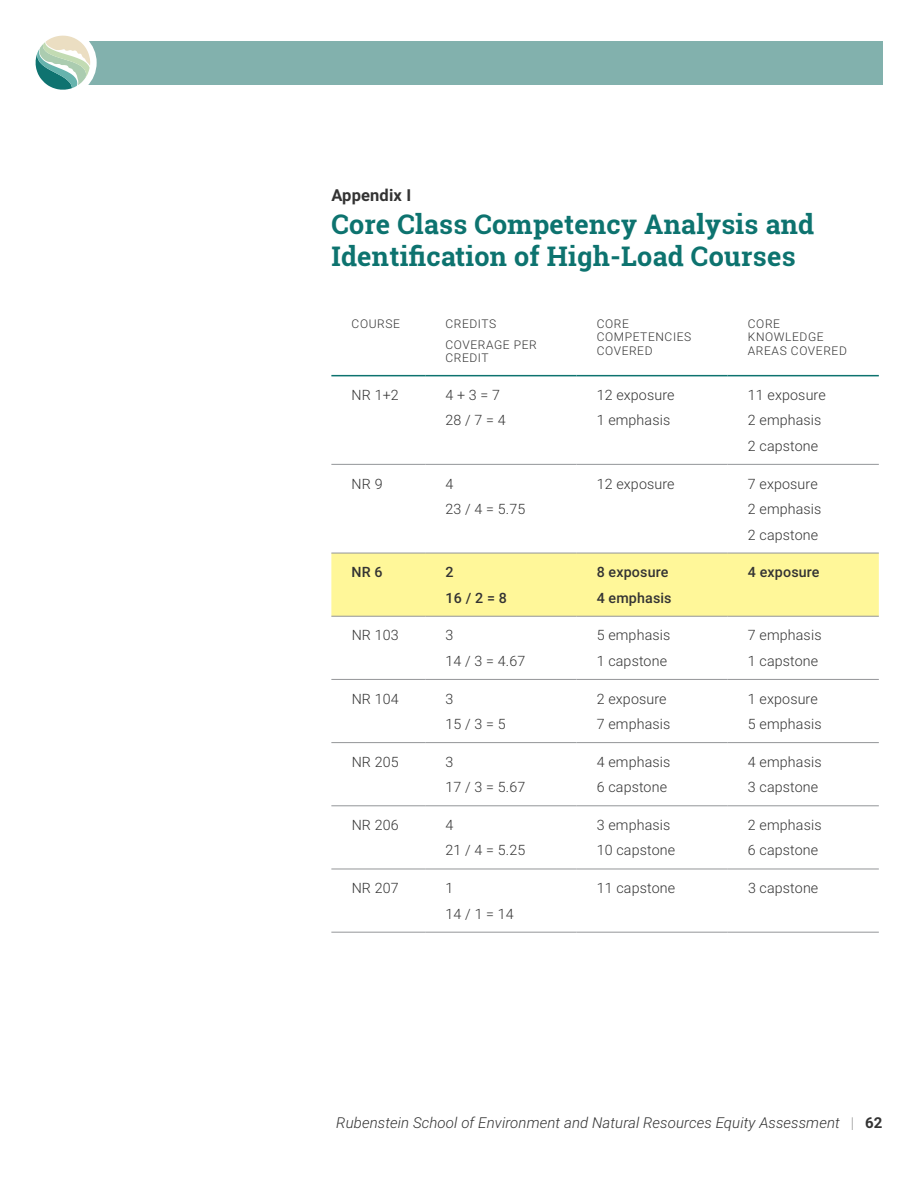
<style>
.page{position:relative;width:918px;height:1188px;background:#fff}
.page>*{position:absolute;margin:0;border:0;box-sizing:border-box;transform-origin:0 0}
.t1{font:700 27px/32.4px "Roboto Slab";letter-spacing:.01em;color:#0d736f}
.t2{font:700 16.5px "Roboto";letter-spacing:.01em;color:#333}
.t3{font:italic 300 15px "Roboto";letter-spacing:.005em;color:#333}
.t4{font:300 14.25px/25.5px "Roboto";letter-spacing:.01em;color:#333}
.t5{font:500 14.25px/25.5px "Roboto";letter-spacing:.01em;color:#333}
.t6{font:300 12px/13.5px "Roboto";letter-spacing:.05em;color:#333}
.s1{font-style:normal;color:#999}
.s2{font-weight:700;font-style:normal}
</style>
<div class="page">
<div style="left:65px;top:41px;width:817px;height:43px;background:#82b1ad"></div>
<div style="left:29px;top:29px;width:68px;height:67px;background:#fff;border-radius:50%"></div>
<svg style="left:36px;top:36px;width:54px;height:54px"></svg>
<div style="left:331px;top:554px;width:548px;height:62px;background:#fff799"></div>
<hr style="left:331px;top:464px;width:94px;height:1px;background:#939598">
<hr style="left:425px;top:464px;width:151px;height:1px;background:#939598">
<hr style="left:576px;top:464px;width:152px;height:1px;background:#939598">
<hr style="left:728px;top:464px;width:151px;height:1px;background:#939598">
<hr style="left:331px;top:553px;width:94px;height:1px;background:#939598">
<hr style="left:425px;top:553px;width:151px;height:1px;background:#939598">
<hr style="left:576px;top:553px;width:152px;height:1px;background:#939598">
<hr style="left:728px;top:553px;width:151px;height:1px;background:#939598">
<hr style="left:331px;top:616px;width:94px;height:1px;background:#939598">
<hr style="left:425px;top:616px;width:151px;height:1px;background:#939598">
<hr style="left:576px;top:616px;width:152px;height:1px;background:#939598">
<hr style="left:728px;top:616px;width:151px;height:1px;background:#939598">
<hr style="left:331px;top:679px;width:94px;height:1px;background:#939598">
<hr style="left:425px;top:679px;width:151px;height:1px;background:#939598">
<hr style="left:576px;top:679px;width:152px;height:1px;background:#939598">
<hr style="left:728px;top:679px;width:151px;height:1px;background:#939598">
<hr style="left:331px;top:742px;width:94px;height:1px;background:#939598">
<hr style="left:425px;top:742px;width:151px;height:1px;background:#939598">
<hr style="left:576px;top:742px;width:152px;height:1px;background:#939598">
<hr style="left:728px;top:742px;width:151px;height:1px;background:#939598">
<hr style="left:331px;top:805px;width:94px;height:1px;background:#939598">
<hr style="left:425px;top:805px;width:151px;height:1px;background:#939598">
<hr style="left:576px;top:805px;width:152px;height:1px;background:#939598">
<hr style="left:728px;top:805px;width:151px;height:1px;background:#939598">
<hr style="left:331px;top:869px;width:94px;height:1px;background:#939598">
<hr style="left:425px;top:869px;width:151px;height:1px;background:#939598">
<hr style="left:576px;top:869px;width:152px;height:1px;background:#939598">
<hr style="left:728px;top:869px;width:151px;height:1px;background:#939598">
<hr style="left:331px;top:932px;width:94px;height:1px;background:#939598">
<hr style="left:425px;top:932px;width:151px;height:1px;background:#939598">
<hr style="left:576px;top:932px;width:152px;height:1px;background:#939598">
<hr style="left:728px;top:932px;width:151px;height:1px;background:#939598">
<hr style="left:331px;top:375px;width:94px;height:1px;background:#0d736f">
<hr style="left:425px;top:375px;width:151px;height:1px;background:#0d736f">
<hr style="left:576px;top:375px;width:152px;height:1px;background:#0d736f">
<hr style="left:728px;top:375px;width:151px;height:1px;background:#0d736f">
<p class="t2" style="left:331px;top:184px;width:81px">Appendix I</p>
<h1 class="t1" style="left:331px;top:207px;width:484px">Core Class Competency Analysis and<br>Identification of High-Load Courses</h1>
<p class="t6" style="left:352px;top:316px;width:50px">COURSE</p>
<p class="t6" style="left:445px;top:312px;width:93px;line-height:21px">CREDITS<br>COVERAGE PER</p>
<p class="t6" style="left:445px;top:351px;width:45px">CREDIT</p>
<p class="t6" style="left:597px;top:316px;width:96px">CORE<br>COMPETENCIES<br>COVERED</p>
<p class="t6" style="left:748px;top:316px;width:100px">CORE<br>KNOWLEDGE<br>AREAS COVERED</p>
<p class="t4" style="left:352px;top:382px;width:49px">NR 1+2</p>
<p class="t4" style="left:445px;top:382px;width:62px">4 + 3 = 7<br>28 / 7 = 4</p>
<p class="t4" style="left:597px;top:382px;width:79px">12 exposure<br>1 emphasis</p>
<p class="t4" style="left:748px;top:382px;width:79px">11 exposure<br>2 emphasis<br>2 capstone</p>
<p class="t4" style="left:352px;top:470px;width:32px">NR 9</p>
<p class="t4" style="left:446px;top:470px;width:81px">4<br>23 / 4 = 5.75</p>
<p class="t4" style="left:597px;top:470px;width:79px">12 exposure</p>
<p class="t4" style="left:748px;top:470px;width:75px">7 exposure<br>2 emphasis<br>2 capstone</p>
<p class="t5" style="left:352px;top:559px;width:33px">NR 6</p>
<p class="t5" style="left:446px;top:559px;width:63px">2<br>16 / 2 = 8</p>
<p class="t5" style="left:597px;top:559px;width:76px">8 exposure<br>4 emphasis</p>
<p class="t5" style="left:748px;top:559px;width:73px">4 exposure</p>
<p class="t4" style="left:352px;top:622px;width:49px">NR 103</p>
<p class="t4" style="left:446px;top:622px;width:81px">3<br>14 / 3 = 4.67</p>
<p class="t4" style="left:597px;top:622px;width:75px">5 emphasis<br>1 capstone</p>
<p class="t4" style="left:748px;top:622px;width:75px">7 emphasis<br>1 capstone</p>
<p class="t4" style="left:352px;top:685px;width:49px">NR 104</p>
<p class="t4" style="left:446px;top:685px;width:62px">3<br>15 / 3 = 5</p>
<p class="t4" style="left:597px;top:685px;width:75px">2 exposure<br>7 emphasis</p>
<p class="t4" style="left:748px;top:685px;width:75px">1 exposure<br>5 emphasis</p>
<p class="t4" style="left:352px;top:748px;width:49px">NR 205</p>
<p class="t4" style="left:446px;top:748px;width:81px">3<br>17 / 3 = 5.67</p>
<p class="t4" style="left:597px;top:748px;width:75px">4 emphasis<br>6 capstone</p>
<p class="t4" style="left:748px;top:748px;width:75px">4 emphasis<br>3 capstone</p>
<p class="t4" style="left:352px;top:812px;width:49px">NR 206</p>
<p class="t4" style="left:446px;top:812px;width:81px">4<br>21 / 4 = 5.25</p>
<p class="t4" style="left:597px;top:812px;width:80px">3 emphasis<br>10 capstone</p>
<p class="t4" style="left:748px;top:812px;width:75px">2 emphasis<br>6 capstone</p>
<p class="t4" style="left:352px;top:875px;width:49px">NR 207</p>
<p class="t4" style="left:446px;top:875px;width:70px">1<br>14 / 1 = 14</p>
<p class="t4" style="left:597px;top:875px;width:80px">11 capstone</p>
<p class="t4" style="left:748px;top:875px;width:72px">3 capstone</p>
<p class="t3" style="left:336px;top:1112px;width:548px">Rubenstein School of Environment and Natural Resources Equity Assessment <span class="s1">|</span> <span class="s2">62</span></p>
</div>
